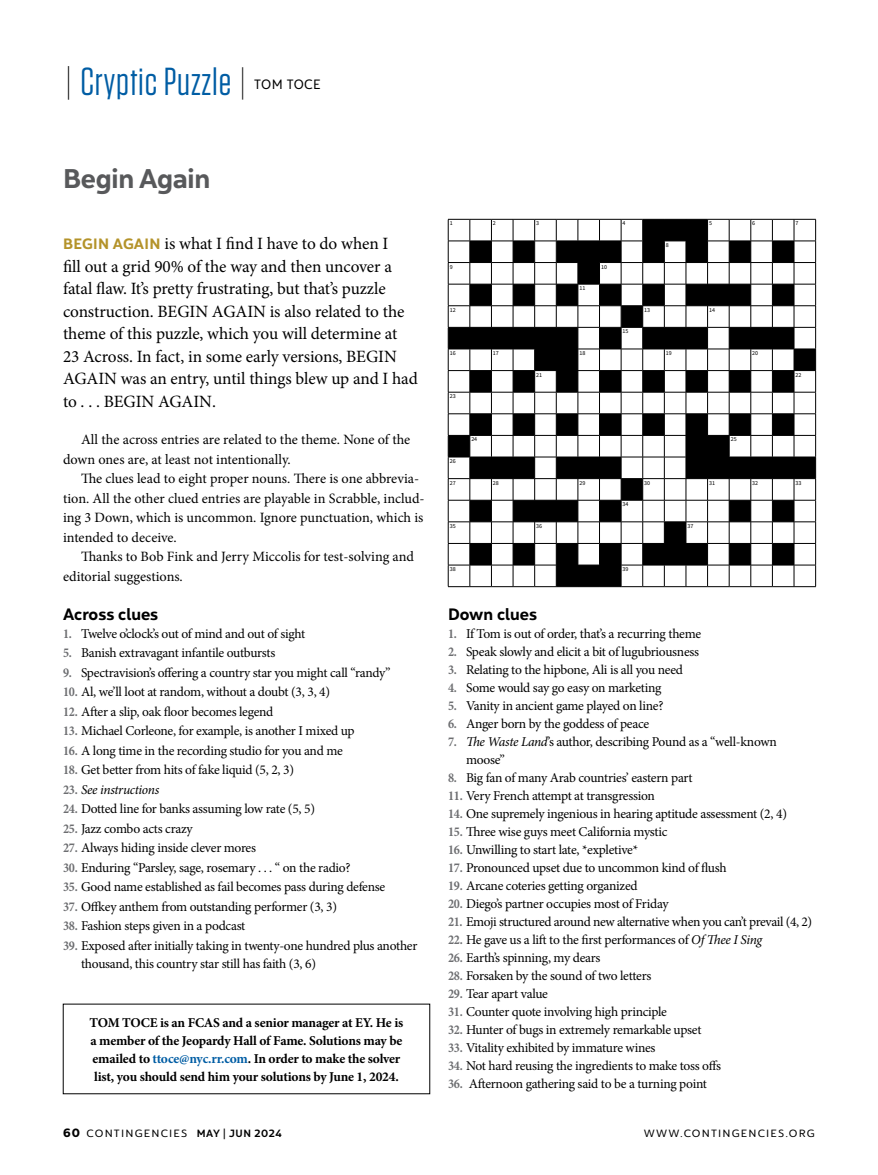
<style>
.page{position:relative;width:878px;height:1175px;background:#fff}
.page>*{position:absolute;margin:0;border:0;box-sizing:border-box;transform-origin:0 0}
.t1{font:39px "Tungsten";letter-spacing:.02em;color:#005da4}
.t2{font:27px "Yorkten Nor Dem";letter-spacing:-.01em;color:#58595b}
.t3{font:17.25px/22.5px "Minion Pro";letter-spacing:-.005em;color:#000}
.t4{font:16.5px "Yorkten Nor Dem";color:#000}
.t5{font:14.25px/19.5px "Minion Pro";letter-spacing:-.005em;color:#000}
.t6{font:13.5px/18px "Minion Pro";letter-spacing:-.025em;color:#000}
.t7{font:700 13.5px/18px "Minion Pro";letter-spacing:-.015em;color:#000}
.t8{font:italic 13.5px "Minion Pro";letter-spacing:-.025em;color:#000}
.t9{font:13.5px "Yorkten Nor Reg";letter-spacing:.03em;color:#000}
.t10{font:10.5px "Yorkten Nor Reg";letter-spacing:.1em;color:#000;scale:1.1 1}
.t11{font:6px "Source Sans Pro";color:#000}
.s1{font-weight:200;font-size:40.5px;color:#000}
.s2{font-weight:200;color:#000}
.s3{font-family:"Yorkten Nor Dem";font-size:15px;color:#b4932a}
.s4{font-weight:700;color:#6d6e71}
.s5{font-weight:700;font-style:normal;color:#6d6e71}
.s6{color:#005da4}
.s7{font-style:italic}
.s8{font-family:"Yorkten Nor Bol";font-size:12px}
.s9{font-family:"Yorkten Nor Med"}
</style>
<div class="page">
<svg style="left:448px;top:219px;width:368px;height:368px"></svg>
<h1 class="t1" style="left:63px;top:62px;width:186px"><span class="s1">|</span>Cryptic Puzzle<span class="s2">|</span></h1>
<p class="t9" style="left:254px;top:76px;width:68px">TOM TOCE</p>
<h2 class="t2" style="left:63px;top:161px;width:149px">Begin Again</h2>
<p class="t3" style="left:63px;top:232px;width:356px"><span class="s3">BEGIN AGAIN</span> is what I find I have to do when I<br>fill out a grid 90% of the way and then uncover a fatal flaw. It’s pretty frustrating, but that’s puzzle construction. BEGIN AGAIN is also related to the theme of this puzzle, which you will determine at 23 Across. In fact, in some early versions, BEGIN AGAIN was an entry, until things blew up and I had to . . . BEGIN AGAIN.</p>
<p class="t5" style="left:63px;top:430px;width:349px;text-indent:18px">All the across entries are related to the theme. None of the down ones are, at least not intentionally.</p>
<p class="t5" style="left:63px;top:469px;width:363px;text-indent:18px">The clues lead to eight proper nouns. There is one abbrevia&shy;tion. All the other clued entries are playable in Scrabble, includ&shy;ing 3 Down, which is uncommon. Ignore punctuation, which is intended to deceive.</p>
<p class="t5" style="left:63px;top:547px;width:352px;text-indent:18px">Thanks to Bob Fink and Jerry Miccolis for test-solving and editorial suggestions.</p>
<p class="t4" style="left:63px;top:603px;width:97px">Across clues</p>
<p class="t6" style="left:63px;top:624px;width:244px"><span class="s4">1.</span> Twelve o’clock’s out of mind and out of sight</p>
<p class="t6" style="left:63px;top:644px;width:214px"><span class="s4">5.</span> Banish extravagant infantile outbursts</p>
<p class="t6" style="left:63px;top:663px;width:329px"><span class="s4">9.</span> Spectravision’s offering a country star you might call “randy”</p>
<p class="t6" style="left:63px;top:683px;width:268px"><span class="s4">10.</span> Al, we’ll loot at random, without a doubt (3, 3, 4)</p>
<p class="t6" style="left:63px;top:702px;width:212px"><span class="s4">12.</span> After a slip, oak floor becomes legend</p>
<p class="t6" style="left:63px;top:722px;width:293px"><span class="s4">13.</span> Michael Corleone, for example, is another I mixed up</p>
<p class="t6" style="left:63px;top:741px;width:281px"><span class="s4">16.</span> A long time in the recording studio for you and me</p>
<p class="t6" style="left:63px;top:761px;width:232px"><span class="s4">18.</span> Get better from hits of fake liquid (5, 2, 3)</p>
<p class="t8" style="left:63px;top:780px;width:98px"><span class="s5">23.</span> See instructions</p>
<p class="t6" style="left:63px;top:800px;width:253px"><span class="s4">24.</span> Dotted line for banks assuming low rate (5, 5)</p>
<p class="t6" style="left:63px;top:819px;width:131px"><span class="s4">25.</span> Jazz combo acts crazy</p>
<p class="t6" style="left:63px;top:839px;width:194px"><span class="s4">27.</span> Always hiding inside clever mores</p>
<p class="t6" style="left:63px;top:858px;width:289px"><span class="s4">30.</span> Enduring “Parsley, sage, rosemary . . . “ on the radio?</p>
<p class="t6" style="left:63px;top:878px;width:324px"><span class="s4">35.</span> Good name established as fail becomes pass during defense</p>
<p class="t6" style="left:63px;top:897px;width:275px"><span class="s4">37.</span> Offkey anthem from outstanding performer (3, 3)</p>
<p class="t6" style="left:63px;top:917px;width:184px"><span class="s4">38.</span> Fashion steps given in a podcast</p>
<p class="t6" style="left:81px;top:936px;width:338px;text-indent:-18px"><span class="s4">39.</span> Exposed after initially taking in twenty-one hundred plus another thousand, this country star still has faith (3, 6)</p>
<p class="t7" style="left:90px;top:1013px;width:315px">TOM TOCE is an FCAS and a senior manager at EY. He is a member of the Jeopardy Hall of Fame. Solutions may be emailed to <span class="s6">ttoce@nyc.rr.com</span>. In order to make the solver list, you should send him your solutions by June 1, 2024.</p>
<p class="t11" style="left:449px;top:220px;width:4px">1</p>
<p class="t11" style="left:493px;top:220px;width:4px">2</p>
<p class="t11" style="left:536px;top:220px;width:4px">3</p>
<p class="t11" style="left:622px;top:220px;width:4px">4</p>
<p class="t11" style="left:709px;top:220px;width:4px">5</p>
<p class="t11" style="left:752px;top:220px;width:4px">6</p>
<p class="t11" style="left:795px;top:220px;width:4px">7</p>
<p class="t11" style="left:665px;top:241px;width:4px">8</p>
<p class="t11" style="left:449px;top:263px;width:4px">9</p>
<p class="t11" style="left:601px;top:263px;width:7px">10</p>
<p class="t11" style="left:579px;top:284px;width:7px">11</p>
<p class="t11" style="left:449px;top:306px;width:7px">12</p>
<p class="t11" style="left:644px;top:306px;width:7px">13</p>
<p class="t11" style="left:709px;top:306px;width:7px">14</p>
<p class="t11" style="left:622px;top:328px;width:7px">15</p>
<p class="t11" style="left:449px;top:349px;width:7px">16</p>
<p class="t11" style="left:493px;top:349px;width:7px">17</p>
<p class="t11" style="left:579px;top:349px;width:7px">18</p>
<p class="t11" style="left:665px;top:349px;width:7px">19</p>
<p class="t11" style="left:752px;top:349px;width:7px">20</p>
<p class="t11" style="left:536px;top:371px;width:7px">21</p>
<p class="t11" style="left:795px;top:371px;width:7px">22</p>
<p class="t11" style="left:449px;top:392px;width:7px">23</p>
<p class="t11" style="left:471px;top:436px;width:7px">24</p>
<p class="t11" style="left:730px;top:436px;width:7px">25</p>
<p class="t11" style="left:449px;top:457px;width:7px">26</p>
<p class="t11" style="left:449px;top:479px;width:7px">27</p>
<p class="t11" style="left:493px;top:479px;width:7px">28</p>
<p class="t11" style="left:579px;top:479px;width:7px">29</p>
<p class="t11" style="left:644px;top:479px;width:7px">30</p>
<p class="t11" style="left:709px;top:479px;width:7px">31</p>
<p class="t11" style="left:752px;top:479px;width:7px">32</p>
<p class="t11" style="left:795px;top:479px;width:7px">33</p>
<p class="t11" style="left:622px;top:500px;width:7px">34</p>
<p class="t11" style="left:449px;top:522px;width:7px">35</p>
<p class="t11" style="left:536px;top:522px;width:7px">36</p>
<p class="t11" style="left:687px;top:522px;width:7px">37</p>
<p class="t11" style="left:449px;top:565px;width:7px">38</p>
<p class="t11" style="left:622px;top:565px;width:7px">39</p>
<p class="t4" style="left:448px;top:603px;width:91px">Down clues</p>
<p class="t6" style="left:448px;top:624px;width:255px"><span class="s4">1.</span> If Tom is out of order, that’s a recurring theme</p>
<p class="t6" style="left:448px;top:642px;width:252px"><span class="s4">2.</span> Speak slowly and elicit a bit of lugubriousness</p>
<p class="t6" style="left:448px;top:660px;width:236px"><span class="s4">3.</span> Relating to the hipbone, Ali is all you need</p>
<p class="t6" style="left:448px;top:678px;width:215px"><span class="s4">4.</span> Some would say go easy on marketing</p>
<p class="t6" style="left:448px;top:696px;width:217px"><span class="s4">5.</span> Vanity in ancient game played on line?</p>
<p class="t6" style="left:448px;top:714px;width:203px"><span class="s4">6.</span> Anger born by the goddess of peace</p>
<p class="t6" style="left:466px;top:732px;width:312px;text-indent:-18px"><span class="s4">7.</span> <span class="s7">The Waste Land</span>’s author, describing Pound as a “well-known moose”</p>
<p class="t6" style="left:448px;top:768px;width:246px"><span class="s4">8.</span> Big fan of many Arab countries’ eastern part</p>
<p class="t6" style="left:448px;top:786px;width:208px"><span class="s4">11.</span> Very French attempt at transgression</p>
<p class="t6" style="left:448px;top:804px;width:340px"><span class="s4">14.</span> One supremely ingenious in hearing aptitude assessment (2, 4)</p>
<p class="t6" style="left:448px;top:822px;width:221px"><span class="s4">15.</span> Three wise guys meet California mystic</p>
<p class="t6" style="left:448px;top:840px;width:192px"><span class="s4">16.</span> Unwilling to start late, *expletive*</p>
<p class="t6" style="left:448px;top:858px;width:280px"><span class="s4">17.</span> Pronounced upset due to uncommon kind of flush</p>
<p class="t6" style="left:448px;top:876px;width:191px"><span class="s4">19.</span> Arcane coteries getting organized</p>
<p class="t6" style="left:448px;top:894px;width:222px"><span class="s4">20.</span> Diego’s partner occupies most of Friday</p>
<p class="t6" style="left:448px;top:912px;width:366px"><span class="s4">21.</span> Emoji structured around new alternative when you can’t prevail (4, 2)</p>
<p class="t6" style="left:448px;top:930px;width:315px"><span class="s4">22.</span> He gave us a lift to the first performances of <span class="s7">Of Thee I Sing</span></p>
<p class="t6" style="left:448px;top:948px;width:154px"><span class="s4">26.</span> Earth’s spinning, my dears</p>
<p class="t6" style="left:448px;top:966px;width:205px"><span class="s4">28.</span> Forsaken by the sound of two letters</p>
<p class="t6" style="left:448px;top:984px;width:102px"><span class="s4">29.</span> Tear apart value</p>
<p class="t6" style="left:448px;top:1002px;width:220px"><span class="s4">31.</span> Counter quote involving high principle</p>
<p class="t6" style="left:448px;top:1020px;width:255px"><span class="s4">32.</span> Hunter of bugs in extremely remarkable upset</p>
<p class="t6" style="left:448px;top:1038px;width:209px"><span class="s4">33.</span> Vitality exhibited by immature wines</p>
<p class="t6" style="left:448px;top:1056px;width:274px"><span class="s4">34.</span> Not hard reusing the ingredients to make toss offs</p>
<p class="t6" style="left:448px;top:1074px;width:260px"><span class="s4">36.</span> Afternoon gathering said to be a turning point</p>
<p class="t10" style="left:63px;top:1127px;width:200px"><span class="s8">60</span> CONTINGENCIES <span class="s9">MAY | JUN 2024</span></p>
<p class="t10" style="left:644px;top:1127px;width:157px">WWW.CONTINGENCIES.ORG</p>
</div>
